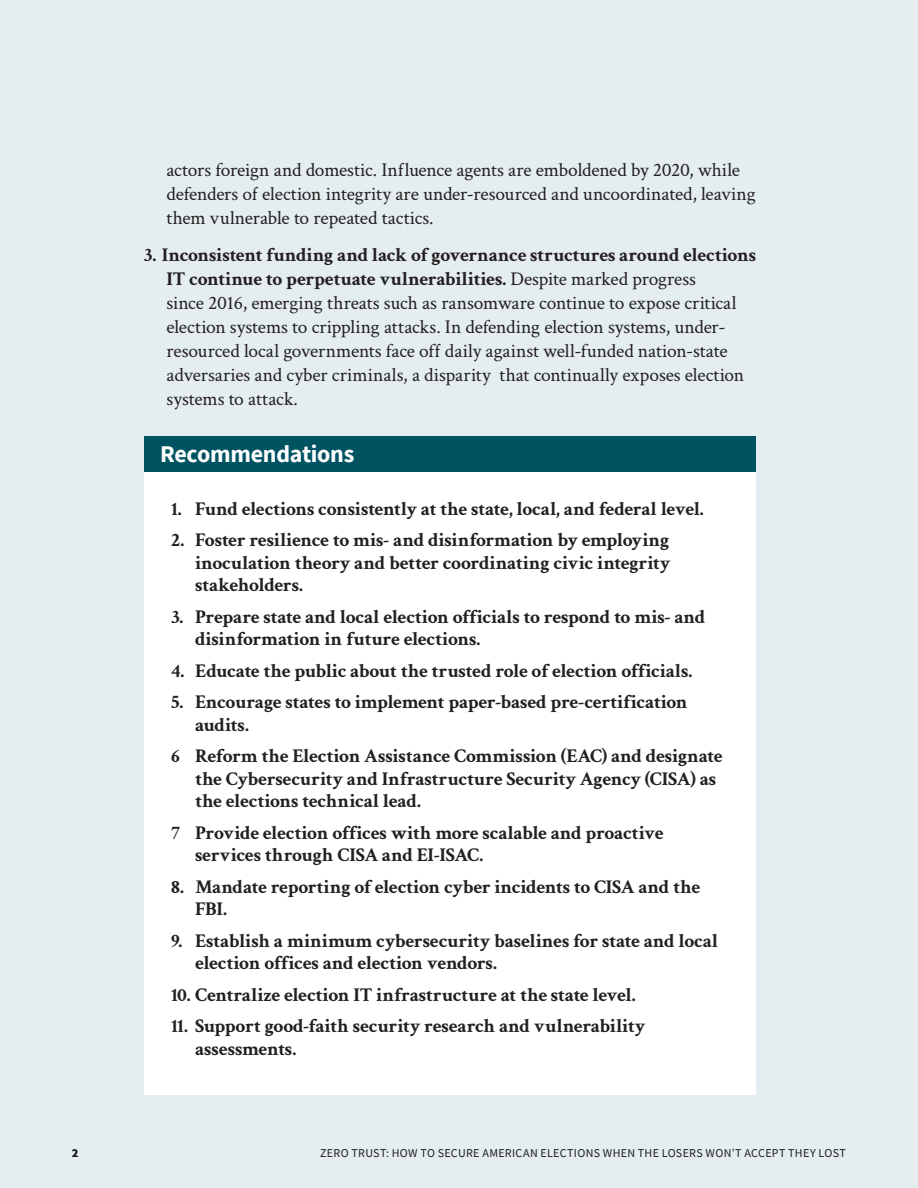
<style>
.page{position:relative;width:918px;height:1188px;background:#e4edef}
.page>*{position:absolute;margin:0;border:0;box-sizing:border-box;transform-origin:0 0}
.t1{font:700 24px "Source Sans Pro";letter-spacing:-.01em;color:#fff}
.t2{font:700 19.5px/22.5px "Crimson";letter-spacing:-.015em;color:#231f20}
.t3{font:19.5px/24px "Crimson";letter-spacing:-.005em;color:#231f20}
.t4{font:12px "Source Sans Pro";letter-spacing:.025em;color:#231f20}
.t5{font:700 12px "Source Sans Pro";color:#231f20}
.s1{font-weight:700}
</style>
<div class="page">
<div style="left:144px;top:436px;width:612px;height:659px;background:#fff"></div>
<div style="left:144px;top:436px;width:612px;height:36px;background:#005361"></div>
<p class="t5" style="left:72px;top:1145px;width:8px">2</p>
<p class="t3" style="left:166px;top:157px;width:591px">actors foreign and domestic. Influence agents are emboldened by 2020, while defenders of election integrity are under-resourced and uncoordinated, leaving them vulnerable to repeated tactics.</p>
<p class="t3" style="left:166px;top:242px;width:591px;text-indent:-23px"><span class="s1">3. Inconsistent funding and lack of governance structures around elections IT continue to perpetuate vulnerabilities.</span> Despite marked progress<br>since 2016, emerging threats such as ransomware continue to expose critical election systems to crippling attacks. In defending election systems, under&shy;resourced local governments face off daily against well-funded nation-state adversaries and cyber criminals, a disparity that continually exposes election systems to attack.</p>
<p class="t1" style="left:160px;top:439px;width:196px">Recommendations</p>
<p class="t2" style="left:171px;top:497px;width:534px">1. Fund elections consistently at the state, local, and federal level.</p>
<p class="t2" style="left:195px;top:528px;width:477px;text-align:justify;text-indent:-24px">2. Foster resilience to mis- and disinformation by employing inoculation theory and better coordinating civic integrity stakeholders.</p>
<p class="t2" style="left:195px;top:605px;width:512px;text-indent:-24px">3. Prepare state and local election officials to respond to mis- and disinformation in future elections.</p>
<p class="t2" style="left:171px;top:659px;width:523px">4. Educate the public about the trusted role of election officials.</p>
<p class="t2" style="left:195px;top:690px;width:494px;text-indent:-24px">5. Encourage states to implement paper-based pre-certification audits.</p>
<p class="t2" style="left:195px;top:744px;width:529px;text-indent:-24px">6 Reform the Election Assistance Commission (EAC) and designate the Cybersecurity and Infrastructure Security Agency (CISA) as the elections technical lead.</p>
<p class="t2" style="left:195px;top:821px;width:470px;text-indent:-24px">7 Provide election offices with more scalable and proactive services through CISA and EI-ISAC.</p>
<p class="t2" style="left:195px;top:875px;width:507px;text-indent:-24px">8. Mandate reporting of election cyber incidents to CISA and the<br>FBI.</p>
<p class="t2" style="left:195px;top:929px;width:525px;text-indent:-24px">9. Establish a minimum cybersecurity baselines for state and local election offices and election vendors.</p>
<p class="t2" style="left:171px;top:983px;width:466px">10. Centralize election IT infrastructure at the state level.</p>
<p class="t2" style="left:195px;top:1014px;width:452px;text-indent:-24px">11. Support good-faith security research and vulnerability assessments.</p>
<p class="t4" style="left:320px;top:1145px;width:527px">ZERO TRUST: HOW TO SECURE AMERICAN ELECTIONS WHEN THE LOSERS WON’T ACCEPT THEY LOST</p>
</div>
